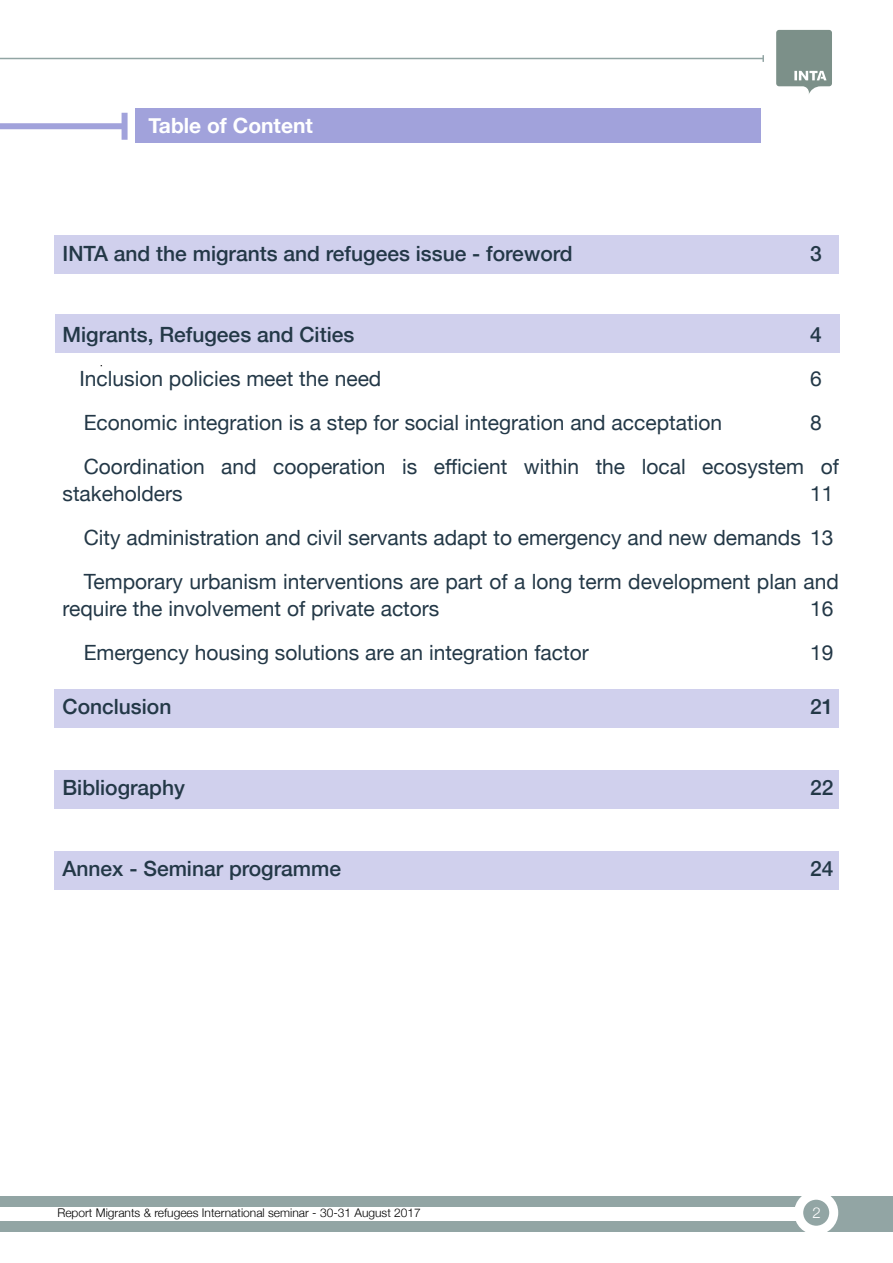
<style>
.page{position:relative;width:893px;height:1263px;background:#fff}
.page>*{position:absolute;margin:0;border:0;box-sizing:border-box;transform-origin:0 0}
.t1{font:21px/44px "Helvetica Neue";color:#233847}
.t2{font:500 21px "Helvetica Neue";color:#233847}
.t3{font:700 21px "Helvetica Neue";color:#fff}
.t4{font:300 15px "Helvetica Neue";color:#fff}
.t5{font:300 12px "Helvetica Neue";color:#000}
</style>
<div class="page">
<div style="left:0;top:1195px;width:893px;height:36px;background:#92a5a4"></div>
<svg style="left:799px;top:1195px;width:35px;height:35px"></svg>
<div style="left:794px;top:1191px;width:44px;height:44px;border:9px solid #fff;border-radius:50%"></div>
<div style="left:0;top:1207px;width:799px;height:13px;background:#fff"></div>
<div style="left:54px;top:235px;width:785px;height:39px;background:#d0d0ed"></div>
<div style="left:55px;top:314px;width:785px;height:39px;background:#d0d0ed"></div>
<svg style="left:776px;top:30px;width:56px;height:64px"></svg>
<hr style="left:0;top:58px;width:763px;height:1px;background:#92a5a4">
<svg style="left:762px;top:55px;width:2px;height:7px"></svg>
<div style="left:136px;top:108px;width:625px;height:34px;background:#a1a2db"></div>
<div style="left:0;top:123px;width:125px;height:6px;background:#a1a2db"></div>
<div style="left:122px;top:113px;width:6px;height:27px;background:#a1a2db"></div>
<div style="left:54px;top:688px;width:785px;height:39px;background:#d0d0ed"></div>
<div style="left:54px;top:770px;width:785px;height:38px;background:#d0d0ed"></div>
<div style="left:54px;top:851px;width:785px;height:39px;background:#d0d0ed"></div>
<p class="t3" style="left:148px;top:109px;width:166px">Table of Content</p>
<p class="t2" style="left:63px;top:236px;width:512px">INTA and the migrants and refugees issue - foreword</p>
<p class="t2" style="left:810px;top:236px;width:13px">3</p>
<p class="t2" style="left:63px;top:317px;width:293px">Migrants, Refugees and Cities</p>
<p class="t2" style="left:810px;top:317px;width:13px">4</p>
<p class="t1" style="left:80px;top:357px;width:303px">Inclusion policies meet the need</p>
<p class="t1" style="left:810px;top:357px;width:13px">6</p>
<p class="t1" style="left:84px;top:401px;width:640px">Economic integration is a step for social integration and acceptation</p>
<p class="t1" style="left:84px;top:401px;width:757px;text-indent:726px">8<br>Coordination and cooperation is efficient within the local ecosystem of</p>
<p class="t1" style="left:63px;top:472px;width:122px">stakeholders</p>
<p class="t1" style="left:84px;top:472px;width:757px;text-indent:726px">11<br>City administration and civil servants adapt to emergency and new demands 13<br>Temporary urbanism interventions are part of a long term development plan and</p>
<p class="t1" style="left:63px;top:587px;width:378px">require the involvement of private actors</p>
<p class="t1" style="left:810px;top:587px;width:25px">16</p>
<p class="t1" style="left:84px;top:631px;width:507px">Emergency housing solutions are an integration factor</p>
<p class="t1" style="left:810px;top:631px;width:25px">19</p>
<p class="t2" style="left:63px;top:689px;width:110px">Conclusion</p>
<p class="t2" style="left:810px;top:689px;width:25px">21</p>
<p class="t2" style="left:63px;top:770px;width:124px">Bibliography</p>
<p class="t2" style="left:810px;top:770px;width:25px">22</p>
<p class="t2" style="left:63px;top:851px;width:280px">Annex - Seminar programme</p>
<p class="t2" style="left:810px;top:851px;width:25px">24</p>
<p class="t5" style="left:57px;top:1203px;width:365px">Report Migrants &amp; refugees International seminar - 30-31 August 2017</p>
<p class="t4" style="left:812px;top:1200px;width:10px">2</p>
</div>
